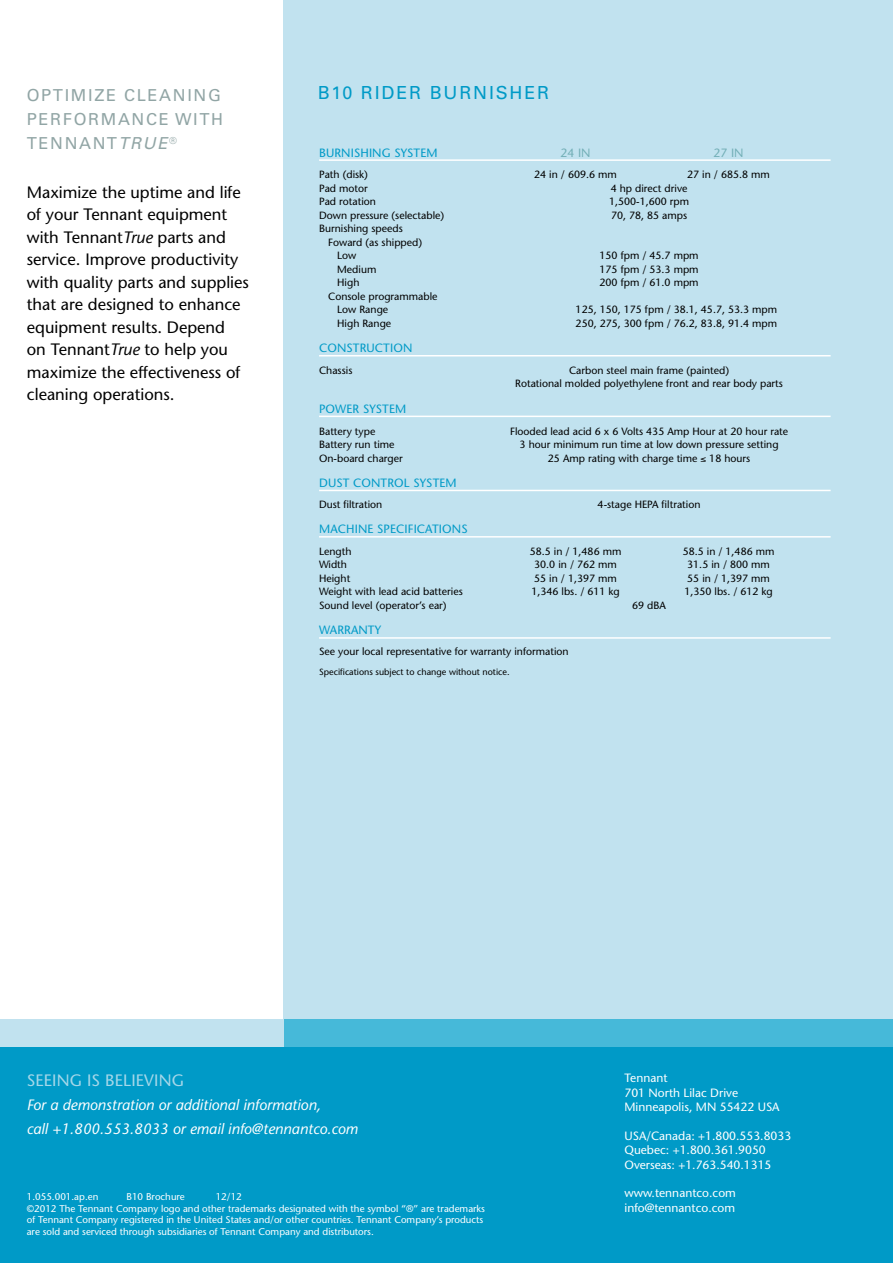
<style>
.page{position:relative;width:893px;height:1263px;background:#fff}
.page>*{position:absolute;margin:0;border:0;box-sizing:border-box;transform-origin:0 0}
.t1{font:18px "Univers";letter-spacing:.1em;color:#009ac7}
.t2{font:16.5px/22.5px "Stone Sans";color:#000}
.t3{font:16.5px/24px "Univers";letter-spacing:.1em;color:#91a5a5}
.t4{font:16.5px "Stone Sans";letter-spacing:.01em;color:#a5d7e9}
.t5{font:italic 15px/24px "Stone Sans";color:#fff}
.t6{font:12px/14.4px "Stone Sans";color:#fff}
.t7{font:12px "Stone Sans";letter-spacing:.01em;color:#009ac7}
.t8{font:12px "Stone Sans";letter-spacing:.01em;color:#73afb7}
.t9{font:10.5px/13.5px "Stone Sans";color:#000}
.t10{font:9.75px/11.7px "Stone Sans";color:#fff}
.t11{font:9px "Stone Sans";color:#000}
.s1{font-style:italic}
</style>
<div class="page">
<div style="left:283px;top:0;width:610px;height:1033px;background:#c1e2ef"></div>
<div style="left:0;top:1046px;width:893px;height:217px;background:#009ac7"></div>
<div style="left:283px;top:1019px;width:610px;height:27px;background:#46b9d9"></div>
<div style="left:0;top:1019px;width:283px;height:27px;background:#c1e2ef"></div>
<hr style="left:319px;top:159px;width:512px;height:2px;background:#fff">
<hr style="left:319px;top:355px;width:512px;height:1px;background:#fff">
<hr style="left:319px;top:416px;width:512px;height:1px;background:#fff">
<hr style="left:319px;top:490px;width:512px;height:1px;background:#fff">
<hr style="left:319px;top:536px;width:512px;height:2px;background:#fff">
<hr style="left:319px;top:637px;width:512px;height:2px;background:#fff">
<h2 class="t3" style="left:27px;top:83px;width:198px">OPTIMIZE CLEANING<br>PERFORMANCE WITH<br>TENNANT<span class="s1">TRUE</span><sup>®</sup></h2>
<p class="t2" style="left:27px;top:181px;width:224px">Maximize the uptime and life of your Tennant equipment with Tennant<span class="s1">True</span> parts and service. Improve productivity with quality parts and supplies that are designed to enhance equipment results. Depend<br>on Tennant<span class="s1">True</span> to help you maximize the effectiveness of cleaning operations.</p>
<h1 class="t1" style="left:318px;top:82px;width:233px">B10 RIDER BURNISHER</h1>
<p class="t7" style="left:319px;top:145px;width:120px">BURNISHING SYSTEM</p>
<p class="t8" style="left:560px;top:145px;width:32px">24 IN</p>
<p class="t8" style="left:713px;top:145px;width:32px">27 IN</p>
<p class="t9" style="left:319px;top:168px;width:50px">Path (disk)</p>
<p class="t9" style="left:534px;top:168px;width:84px">24 in / 609.6 mm</p>
<p class="t9" style="left:687px;top:168px;width:84px">27 in / 685.8 mm</p>
<p class="t9" style="left:319px;top:181px;width:50px">Pad motor</p>
<p class="t9" style="left:611px;top:181px;width:78px">4 hp direct drive</p>
<p class="t9" style="left:319px;top:195px;width:58px">Pad rotation</p>
<p class="t9" style="left:609px;top:195px;width:82px">1,500-1,600 rpm</p>
<p class="t9" style="left:319px;top:208px;width:127px">Down pressure (selectable)</p>
<p class="t9" style="left:611px;top:208px;width:78px">70, 78, 85 amps</p>
<p class="t9" style="left:319px;top:222px;width:85px">Burnishing speeds</p>
<p class="t9" style="left:328px;top:235px;width:95px">Foward (as shipped)</p>
<p class="t9" style="left:337px;top:249px;width:21px">Low</p>
<p class="t9" style="left:600px;top:249px;width:101px">150 fpm / 45.7 mpm</p>
<p class="t9" style="left:337px;top:262px;width:41px">Medium</p>
<p class="t9" style="left:600px;top:262px;width:101px">175 fpm / 53.3 mpm</p>
<p class="t9" style="left:337px;top:276px;width:24px">High</p>
<p class="t9" style="left:600px;top:276px;width:101px">200 fpm / 61.0 mpm</p>
<p class="t9" style="left:337px;top:289px;width:102px;text-indent:-9px">Console programmable<br>Low Range</p>
<p class="t9" style="left:576px;top:303px;width:203px">125, 150, 175 fpm / 38.1, 45.7, 53.3 mpm</p>
<p class="t9" style="left:337px;top:316px;width:56px">High Range</p>
<p class="t9" style="left:576px;top:316px;width:203px">250, 275, 300 fpm / 76.2, 83.8, 91.4 mpm</p>
<p class="t7" style="left:319px;top:341px;width:95px">CONSTRUCTION</p>
<p class="t9" style="left:319px;top:363px;width:35px">Chassis</p>
<p class="t9" style="left:515px;top:363px;width:269px;text-align:center">Carbon steel main frame (painted)<br>Rotational molded polyethylene front and rear body parts</p>
<p class="t7" style="left:319px;top:402px;width:89px">POWER SYSTEM</p>
<p class="t9" style="left:319px;top:424px;width:58px">Battery type</p>
<p class="t9" style="left:510px;top:424px;width:280px">Flooded lead acid 6 x 6 Volts 435 Amp Hour at 20 hour rate</p>
<p class="t9" style="left:319px;top:438px;width:77px">Battery run time</p>
<p class="t9" style="left:520px;top:438px;width:260px">3 hour minimum run time at low down pressure setting</p>
<p class="t9" style="left:319px;top:451px;width:85px">On-board charger</p>
<p class="t9" style="left:548px;top:451px;width:204px">25 Amp rating with charge time ≤ 18 hours</p>
<p class="t7" style="left:319px;top:476px;width:139px">DUST CONTROL SYSTEM</p>
<p class="t9" style="left:319px;top:497px;width:65px">Dust filtration</p>
<p class="t9" style="left:598px;top:497px;width:104px">4-stage HEPA filtration</p>
<p class="t7" style="left:319px;top:522px;width:150px">MACHINE SPECIFICATIONS</p>
<p class="t9" style="left:319px;top:545px;width:34px">Length</p>
<p class="t9" style="left:530px;top:545px;width:93px">58.5 in / 1,486 mm</p>
<p class="t9" style="left:683px;top:545px;width:93px">58.5 in / 1,486 mm</p>
<p class="t9" style="left:319px;top:558px;width:29px">Width</p>
<p class="t9" style="left:534px;top:558px;width:84px">30.0 in / 762 mm</p>
<p class="t9" style="left:687px;top:558px;width:84px">31.5 in / 800 mm</p>
<p class="t9" style="left:319px;top:572px;width:33px">Height</p>
<p class="t9" style="left:534px;top:572px;width:84px">55 in / 1,397 mm</p>
<p class="t9" style="left:687px;top:572px;width:84px">55 in / 1,397 mm</p>
<p class="t9" style="left:319px;top:585px;width:145px">Weight with lead acid batteries</p>
<p class="t9" style="left:531px;top:585px;width:90px">1,346 lbs. / 611 kg</p>
<p class="t9" style="left:684px;top:585px;width:90px">1,350 lbs. / 612 kg</p>
<p class="t9" style="left:319px;top:599px;width:129px">Sound level (operator’s ear)</p>
<p class="t9" style="left:632px;top:599px;width:35px">69 dBA</p>
<p class="t7" style="left:319px;top:623px;width:64px">WARRANTY</p>
<p class="t9" style="left:319px;top:645px;width:251px">See your local representative for warranty information</p>
<p class="t11" style="left:319px;top:667px;width:192px">Specifications subject to change without notice.</p>
<h2 class="t4" style="left:27px;top:1070px;width:159px">SEEING IS BELIEVING</h2>
<h3 class="t5" style="left:27px;top:1092px;width:333px">For a demonstration or additional information,<br>call +1.800.553.8033 or email info@tennantco.com</h3>
<p class="t10" style="left:27px;top:1191px;width:460px;text-indent:189px">12/12<br>©2012 The Tennant Company logo and other trademarks designated with the symbol “®” are trademarks of Tennant Company registered in the United States and/or other countries. Tennant Company’s products are sold and serviced through subsidiaries of Tennant Company and distributors.</p>
<p class="t10" style="left:27px;top:1191px;width:73px">1.055.001.ap.en</p>
<p class="t10" style="left:126px;top:1191px;width:60px">B10 Brochure</p>
<p class="t6" style="left:624px;top:1071px;width:157px">Tennant<br>701 North Lilac Drive<br>Minneapolis, MN 55422 USA</p>
<p class="t6" style="left:624px;top:1128px;width:168px">USA/Canada: +1.800.553.8033<br>Quebec: +1.800.361.9050<br>Overseas: +1.763.540.1315</p>
<p class="t6" style="left:624px;top:1186px;width:113px">www.tennantco.com info@tennantco.com</p>
</div>
